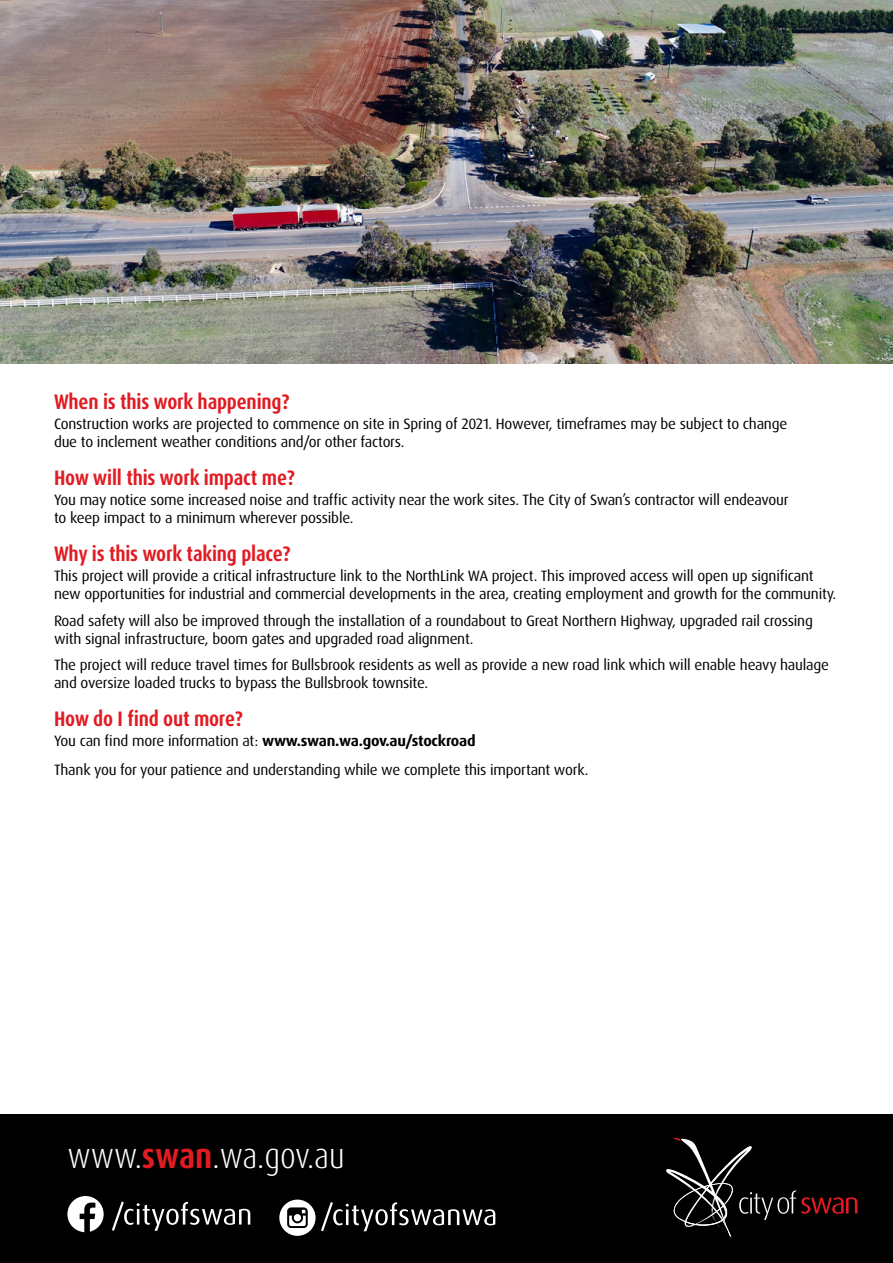
<style>
.page{position:relative;width:893px;height:1263px;background:#fff}
.page>*{position:absolute;margin:0;border:0;box-sizing:border-box;transform-origin:0 0}
.t1{font:300 condensed 35.4px "Dax OT";color:#fff}
.t2{font:700 condensed 21px "Dax OT";letter-spacing:-.01em;color:#e11b22}
.t3{font:15px/18px "Dax OT";letter-spacing:-.015em;color:#000}
.s1{font-weight:700}
.s2{font-weight:700;color:#e11b22}
</style>
<div class="page">
<img style="left:0;top:0;width:893px;height:364px">
<div style="left:0;top:1115px;width:893px;height:148px;background:#000"></div>
<svg style="left:666px;top:1138px;width:191px;height:100px"></svg>
<svg style="left:279px;top:1199px;width:216px;height:37px"></svg>
<svg style="left:67px;top:1196px;width:37px;height:36px"></svg>
<svg style="left:112px;top:1201px;width:138px;height:30px"></svg>
<h2 class="t2" style="left:54px;top:388px;width:237px">When is this work happening?</h2>
<p class="t3" style="left:54px;top:415px;width:735px">Construction works are projected to commence on site in Spring of 2021. However, timeframes may be subject to change due to inclement weather conditions and/or other factors.</p>
<h2 class="t2" style="left:54px;top:464px;width:243px">How will this work impact me?</h2>
<p class="t3" style="left:54px;top:491px;width:736px">You may notice some increased noise and traffic activity near the work sites. The City of Swan’s contractor will endeavour to keep impact to a minimum wherever possible.</p>
<h2 class="t2" style="left:54px;top:540px;width:238px">Why is this work taking place?</h2>
<p class="t3" style="left:54px;top:567px;width:784px">This project will provide a critical infrastructure link to the NorthLink WA project. This improved access will open up significant new opportunities for industrial and commercial developments in the area, creating employment and growth for the community.</p>
<p class="t3" style="left:54px;top:611px;width:760px">Road safety will also be improved through the installation of a roundabout to Great Northern Highway, upgraded rail crossing with signal infrastructure, boom gates and upgraded road alignment.</p>
<p class="t3" style="left:54px;top:656px;width:776px">The project will reduce travel times for Bullsbrook residents as well as provide a new road link which will enable heavy haulage and oversize loaded trucks to bypass the Bullsbrook townsite.</p>
<h2 class="t2" style="left:54px;top:705px;width:191px">How do I find out more?</h2>
<p class="t3" style="left:54px;top:726px;width:536px;line-height:29.5px">You can find more information at: <span class="s1">www.swan.wa.gov.au/stockroad<br></span>Thank you for your patience and understanding while we complete this important work.</p>
<h1 class="t1" style="left:67px;top:1133px;width:279px">www.<span class="s2">swan</span>.wa.gov.au</h1>
</div>
